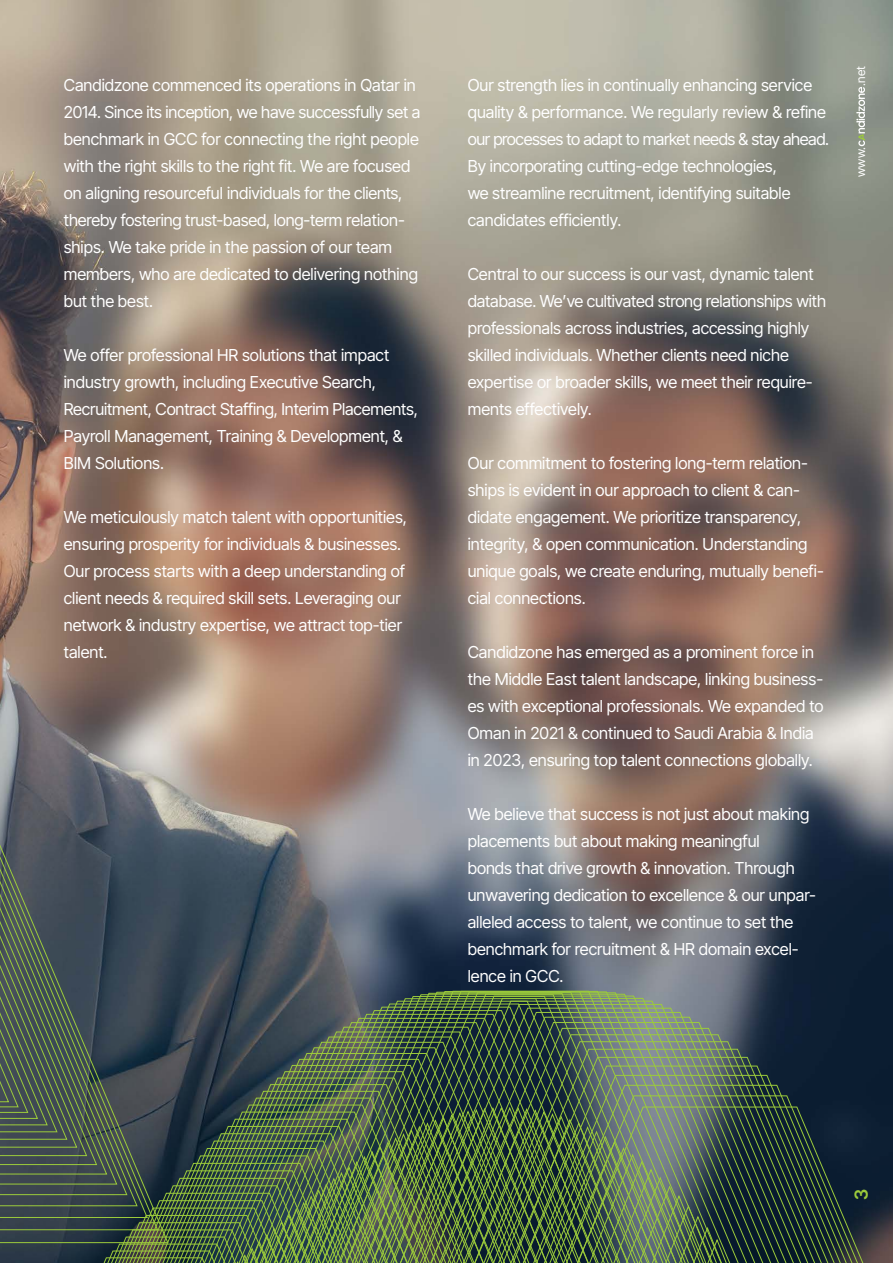
<style>
.page{position:relative;width:893px;height:1263px;background:#fff}
.page>*{position:absolute;margin:0;border:0;box-sizing:border-box;transform-origin:0 0}
.t1{font:600 18px "Inter Tight";color:#9ccb3b}
.t2{font:16.5px/27px "Inter Tight";color:#fff}
.t3{font:16.5px "Inter Tight";letter-spacing:-.025em;color:#fff}
.t4{font:12px "Inter Tight";color:#fff}
</style>
<div class="page">
<img style="left:0;top:0;width:893px;height:1022px">
<svg style="left:0;top:673px;width:449px;height:590px;background:#616564"></svg>
<svg style="left:251px;top:998px;width:588px;height:265px;background:#4c624f"></svg>
<svg style="left:258px;top:1001px;width:592px;height:262px;background:#4a604f"></svg>
<svg style="left:265px;top:1004px;width:595px;height:259px;background:#4c624f"></svg>
<svg style="left:272px;top:1008px;width:599px;height:255px;background:#4a5f4f"></svg>
<svg style="left:279px;top:1012px;width:602px;height:251px;background:#495e4e"></svg>
<svg style="left:287px;top:1017px;width:605px;height:246px;background:#485d4e"></svg>
<svg style="left:294px;top:1022px;width:599px;height:241px;background:#4b614d"></svg>
<svg style="left:301px;top:1028px;width:592px;height:235px;background:#485e4c"></svg>
<svg style="left:308px;top:1035px;width:585px;height:228px;background:#495f4c"></svg>
<svg style="left:316px;top:1042px;width:577px;height:221px;background:#4a604c"></svg>
<svg style="left:323px;top:1049px;width:570px;height:214px;background:#475d4b"></svg>
<svg style="left:331px;top:1057px;width:562px;height:206px;background:#475d4a"></svg>
<svg style="left:338px;top:1066px;width:555px;height:197px;background:#455a4a"></svg>
<svg style="left:346px;top:1075px;width:547px;height:188px;background:#445a49"></svg>
<svg style="left:353px;top:1085px;width:540px;height:178px;background:#435948"></svg>
<svg style="left:361px;top:1096px;width:532px;height:167px;background:#415748"></svg>
<svg style="left:369px;top:1107px;width:524px;height:156px;background:#405740"></svg>
<svg style="left:856px;top:87px;width:9px;height:59px"></svg>
<p class="t2" style="left:64px;top:71px;width:358px">Candidzone commenced its operations in Qatar in<br>2014. Since its inception, we have successfully set a</p>
<p class="t2" style="left:64px;top:125px;width:357px">benchmark in GCC for connecting the right people</p>
<p class="t2" style="left:64px;top:152px;width:356px">with the right skills to the right fit. We are focused on aligning resourceful individuals for the clients, thereby fostering trust-based, long-term relation&shy;ships. We take pride in the passion of our team members, who are dedicated to delivering nothing but the best.</p>
<p class="t2" style="left:64px;top:341px;width:327px">We offer professional HR solutions that impact industry growth, including Executive Search,</p>
<p class="t2" style="left:64px;top:395px;width:356px">Recruitment, Contract Staffing, Interim Placements,</p>
<p class="t2" style="left:64px;top:422px;width:340px">Payroll Management, Training &amp; Development, &amp;<br>BIM Solutions.</p>
<p class="t2" style="left:64px;top:503px;width:345px">We meticulously match talent with opportunities, ensuring prosperity for individuals &amp; businesses.<br>Our process starts with a deep understanding of client needs &amp; required skill sets. Leveraging our network &amp; industry expertise, we attract top-tier talent.</p>
<p class="t2" style="left:468px;top:71px;width:346px">Our strength lies in continually enhancing service</p>
<p class="t2" style="left:468px;top:98px;width:360px">quality &amp; performance. We regularly review &amp; refine</p>
<p class="t3" style="left:468px;top:127px;width:363px">our processes to adapt to market needs &amp; stay ahead.</p>
<p class="t2" style="left:468px;top:152px;width:311px">By incorporating cutting-edge technologies,</p>
<p class="t2" style="left:468px;top:179px;width:324px">we streamline recruitment, identifying suitable</p>
<p class="t2" style="left:468px;top:206px;width:155px">candidates efficiently.</p>
<p class="t2" style="left:468px;top:260px;width:360px">Central to our success is our vast, dynamic talent database. We’ve cultivated strong relationships with</p>
<p class="t2" style="left:468px;top:314px;width:343px">professionals across industries, accessing highly</p>
<p class="t2" style="left:468px;top:341px;width:346px">skilled individuals. Whether clients need niche expertise or broader skills, we meet their require&shy;ments effectively.</p>
<p class="t2" style="left:468px;top:449px;width:358px">Our commitment to fostering long-term relation&shy;ships is evident in our approach to client &amp; can&shy;didate engagement. We prioritize transparency, integrity, &amp; open communication. Understanding unique goals, we create enduring, mutually benefi&shy;cial connections.</p>
<p class="t2" style="left:468px;top:638px;width:357px">Candidzone has emerged as a prominent force in the Middle East talent landscape, linking business&shy;es with exceptional professionals. We expanded to Oman in 2021 &amp; continued to Saudi Arabia &amp; India in 2023, ensuring top talent connections globally.</p>
<p class="t2" style="left:468px;top:800px;width:343px">We believe that success is not just about making placements but about making meaningful</p>
<p class="t2" style="left:468px;top:854px;width:350px">bonds that drive growth &amp; innovation. Through unwavering dedication to excellence &amp; our unpar&shy;alleled access to talent, we continue to set the benchmark for recruitment &amp; HR domain excel&shy;lence in GCC.</p>
<p class="t4" style="left:852px;top:86px;width:21px;rotate:-90deg">.net</p>
<p class="t4" style="left:852px;top:177px;width:31px;rotate:-90deg">www.</p>
<p class="t1" style="left:848px;top:1200px;width:13px;rotate:-90deg">3</p>
</div>
